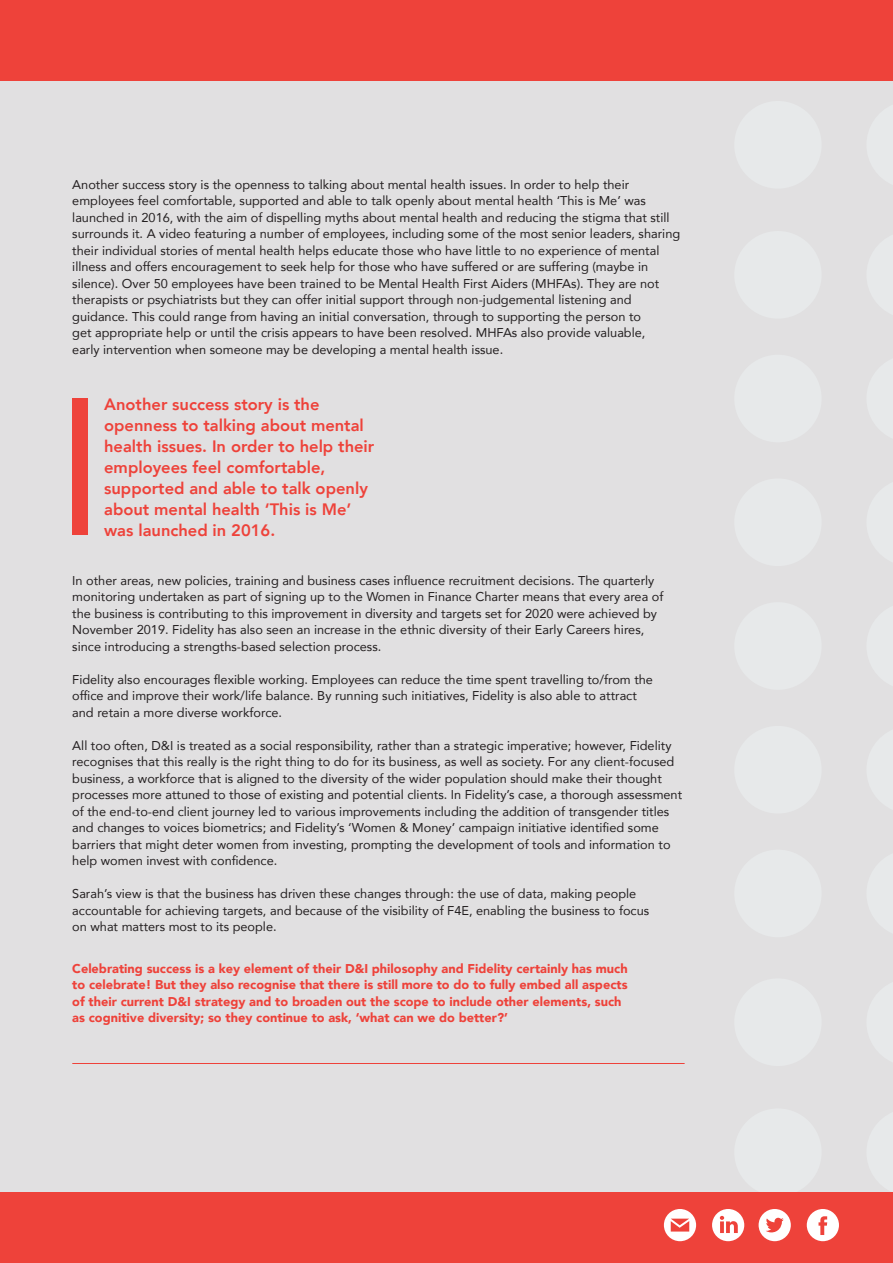
<style>
.page{position:relative;width:893px;height:1263px;background:#e1e0e1}
.page>*{position:absolute;margin:0;border:0;box-sizing:border-box;transform-origin:0 0}
.t1{font:800 16.5px/21px "Avenir";color:#ee423a}
.t2{font:12.75px/16.5px "Avenir";color:#231f20}
.t3{font:900 12.75px/16.5px "Avenir";color:#ee423a}
</style>
<div class="page">
<div style="left:734px;top:231px;width:88px;height:88px;background:#e7e9ea;border-radius:50%"></div>
<div style="left:734px;top:101px;width:88px;height:88px;background:#e7e9ea;border-radius:50%"></div>
<div style="left:734px;top:355px;width:88px;height:87px;background:#e7e9ea;border-radius:50%"></div>
<div style="left:734px;top:478px;width:88px;height:88px;background:#e7e9ea;border-radius:50%"></div>
<div style="left:734px;top:602px;width:88px;height:88px;background:#e7e9ea;border-radius:50%"></div>
<div style="left:734px;top:726px;width:88px;height:87px;background:#e7e9ea;border-radius:50%"></div>
<div style="left:734px;top:850px;width:88px;height:87px;background:#e7e9ea;border-radius:50%"></div>
<div style="left:734px;top:1108px;width:88px;height:88px;background:#e7e9ea;border-radius:50%"></div>
<div style="left:734px;top:978px;width:88px;height:88px;background:#e7e9ea;border-radius:50%"></div>
<div style="left:0;top:0;width:893px;height:81px;background:#ee423a"></div>
<div style="left:0;top:1193px;width:893px;height:70px;background:#ee423a"></div>
<svg style="left:664px;top:1209px;width:32px;height:32px"></svg>
<svg style="left:712px;top:1209px;width:32px;height:32px"></svg>
<svg style="left:807px;top:1209px;width:32px;height:32px"></svg>
<svg style="left:759px;top:1209px;width:32px;height:32px"></svg>
<div style="left:72px;top:398px;width:16px;height:137px;background:#ee423a"></div>
<hr style="left:72px;top:1063px;width:613px;height:1px;background:#ee423a">
<p class="t2" style="left:72px;top:175px;width:609px">Another success story is the openness to talking about mental health issues. In order to help their employees feel comfortable, supported and able to talk openly about mental health ‘This is Me’ was launched in 2016, with the aim of dispelling myths about mental health and reducing the stigma that still surrounds it. A video featuring a number of employees, including some of the most senior leaders, sharing their individual stories of mental health helps educate those who have little to no experience of mental illness and offers encouragement to seek help for those who have suffered or are suffering (maybe in silence). Over 50 employees have been trained to be Mental Health First Aiders (MHFAs). They are not therapists or psychiatrists but they can offer initial support through non-judgemental listening and guidance. This could range from having an initial conversation, through to supporting the person to<br>get appropriate help or until the crisis appears to have been resolved. MHFAs also provide valuable,<br>early intervention when someone may be developing a mental health issue.</p>
<p class="t1" style="left:104px;top:393px;width:272px">Another success story is the openness to talking about mental health issues. In order to help their employees feel comfortable, supported and able to talk openly about mental health ‘This is Me’ was launched in 2016.</p>
<p class="t2" style="left:72px;top:571px;width:593px">In other areas, new policies, training and business cases influence recruitment decisions. The quarterly monitoring undertaken as part of signing up to the Women in Finance Charter means that every area of the business is contributing to this improvement in diversity and targets set for 2020 were achieved by November 2019. Fidelity has also seen an increase in the ethnic diversity of their Early Careers hires, since introducing a strengths-based selection process.</p>
<p class="t2" style="left:72px;top:670px;width:582px">Fidelity also encourages flexible working. Employees can reduce the time spent travelling to/from the office and improve their work/life balance. By running such initiatives, Fidelity is also able to attract and retain a more diverse workforce.</p>
<p class="t2" style="left:72px;top:736px;width:611px">All too often, D&amp;I is treated as a social responsibility, rather than a strategic imperative; however, Fidelity recognises that this really is the right thing to do for its business, as well as society. For any client-focused business, a workforce that is aligned to the diversity of the wider population should make their thought processes more attuned to those of existing and potential clients. In Fidelity’s case, a thorough assessment of the end-to-end client journey led to various improvements including the addition of transgender titles and changes to voices biometrics; and Fidelity’s ‘Women &amp; Money’ campaign initiative identified some barriers that might deter women from investing, prompting the development of tools and information to help women invest with confidence.</p>
<p class="t2" style="left:72px;top:885px;width:578px">Sarah’s view is that the business has driven these changes through: the use of data, making people accountable for achieving targets, and because of the visibility of F4E, enabling the business to focus on what matters most to its people.</p>
<p class="t3" style="left:72px;top:959px;width:557px">Celebrating success is a key element of their D&amp;I philosophy and Fidelity certainly has much to celebrate! But they also recognise that there is still more to do to fully embed all aspects of their current D&amp;I strategy and to broaden out the scope to include other elements, such as cognitive diversity; so they continue to ask, ‘what can we do better?’</p>
</div>
